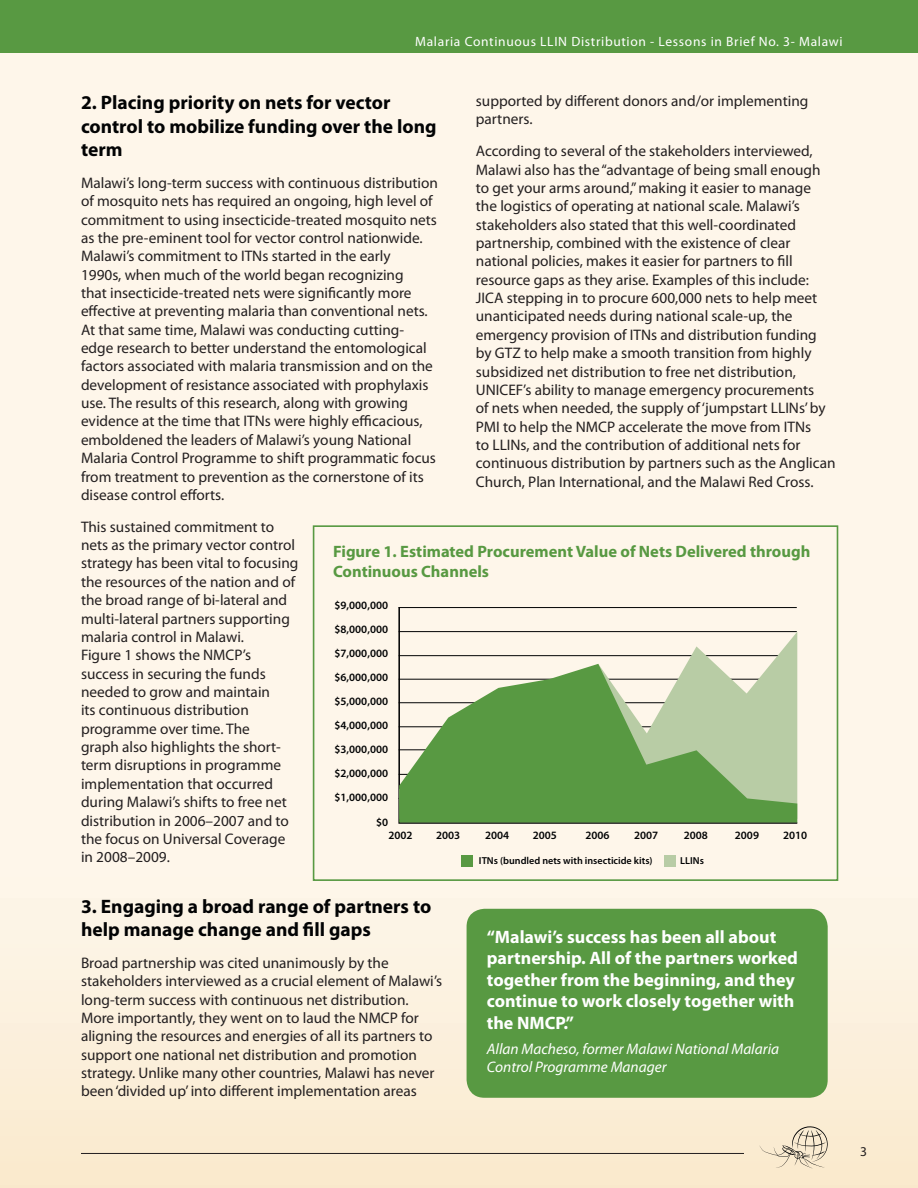
<style>
.page{position:relative;width:918px;height:1188px;background:#fff}
.page>*{position:absolute;margin:0;border:0;box-sizing:border-box;transform-origin:0 0}
.t1{font:700 19.5px/23.4px "Myriad Pro";color:#020304}
.t2{font:700 18px/21.6px "Myriad Pro";color:#fff}
.t3{font:700 16.5px/19.8px "Myriad Pro";color:#589942}
.t4{font:15.3px/18.3px "Myriad Pro";color:#231f20}
.t5{font:italic 15.3px/18.3px "Myriad Pro";color:#fff}
.t6{font:13.5px "Myriad Pro";letter-spacing:.05em;color:#fff}
.t7{font:13.5px "Myriad Pro";color:#231f20}
.t8{font:600 11.25px/24px "Myriad Pro";color:#020304;text-align:right}
.t9{font:600 10.2px "Myriad Pro";color:#020304}
</style>
<div class="page">
<div style="left:0;top:21px;width:917px;height:1167px;background:#fef6ea"></div>
<div style="left:0;top:833px;width:918px;height:355px;background:linear-gradient(to bottom,#fef7ed,#f9eace)"></div>
<div style="left:0;top:0;width:918px;height:52px;background:#589942"></div>
<svg style="left:759px;top:1126px;width:69px;height:43px"></svg>
<hr style="left:81px;top:1153px;width:663px;height:1px;background:#231f20">
<div style="left:313px;top:525px;width:525px;height:356px;border:2px solid #589942"></div>
<svg style="left:398px;top:607px;width:400px;height:217px"></svg>
<hr style="left:399px;top:607px;width:398px;height:1px;background:#020304">
<hr style="left:399px;top:631px;width:398px;height:1px;background:#020304">
<svg style="left:399px;top:632px;width:398px;height:32px"></svg>
<svg style="left:399px;top:664px;width:398px;height:158px;fill:#589942"></svg>
<div style="left:461px;top:855px;width:12px;height:11px;background:#589942"></div>
<div style="left:664px;top:855px;width:11px;height:11px;background:#b8cca5"></div>
<div style="left:467px;top:909px;width:361px;height:189px;background:#589942;border-radius:18px"></div>
<p class="t6" style="left:415px;top:33px;width:429px">Malaria Continuous LLIN Distribution - Lessons in Brief No. 3- Malawi</p>
<p class="t4" style="left:476px;top:91px;width:334px">supported by different donors and/or implementing partners.</p>
<p class="t4" style="left:476px;top:142px;width:361px">According to several of the stakeholders interviewed, Malawi also has the “advantage of being small enough to get your arms around,” making it easier to manage the logistics of operating at national scale. Malawi’s stakeholders also stated that this well-coordinated partnership, combined with the existence of clear national policies, makes it easier for partners to fill resource gaps as they arise. Examples of this include:<br>JICA stepping in to procure 600,000 nets to help meet unanticipated needs during national scale-up, the emergency provision of ITNs and distribution funding by GTZ to help make a smooth transition from highly subsidized net distribution to free net distribution, UNICEF’s ability to manage emergency procurements<br>of nets when needed, the supply of ‘jumpstart LLINs’ by PMI to help the NMCP accelerate the move from ITNs<br>to LLINs, and the contribution of additional nets for continuous distribution by partners such as the Anglican Church, Plan International, and the Malawi Red Cross.</p>
<p class="t1" style="left:81px;top:90px;width:357px">2. Placing priority on nets for vector control to mobilize funding over the long term</p>
<p class="t4" style="left:81px;top:173px;width:359px">Malawi’s long-term success with continuous distribution of mosquito nets has required an ongoing, high level of commitment to using insecticide-treated mosquito nets as the pre-eminent tool for vector control nationwide.<br>Malawi’s commitment to ITNs started in the early<br>1990s, when much of the world began recognizing<br>that insecticide-treated nets were significantly more effective at preventing malaria than conventional nets.<br>At that same time, Malawi was conducting cutting&shy;edge research to better understand the entomological factors associated with malaria transmission and on the development of resistance associated with prophylaxis use. The results of this research, along with growing evidence at the time that ITNs were highly efficacious, emboldened the leaders of Malawi’s young National Malaria Control Programme to shift programmatic focus from treatment to prevention as the cornerstone of its disease control efforts.</p>
<p class="t4" style="left:81px;top:517px;width:219px">This sustained commitment to nets as the primary vector control strategy has been vital to focusing the resources of the nation and of the broad range of bi-lateral and multi-lateral partners supporting malaria control in Malawi.<br>Figure 1 shows the NMCP’s success in securing the funds needed to grow and maintain<br>its continuous distribution programme over time. The<br>graph also highlights the short&shy;term disruptions in programme implementation that occurred during Malawi’s shifts to free net distribution in 2006–2007 and to the focus on Universal Coverage in 2008–2009.</p>
<p class="t1" style="left:81px;top:894px;width:352px">3. Engaging a broad range of partners to help manage change and fill gaps</p>
<p class="t4" style="left:81px;top:953px;width:363px">Broad partnership was cited unanimously by the stakeholders interviewed as a crucial element of Malawi’s long-term success with continuous net distribution.<br>More importantly, they went on to laud the NMCP for aligning the resources and energies of all its partners to support one national net distribution and promotion strategy. Unlike many other countries, Malawi has never been ‘divided up’ into different implementation areas</p>
<p class="t3" style="left:333px;top:541px;width:479px">Figure 1. Estimated Procurement Value of Nets Delivered through<br>Continuous Channels</p>
<p class="t8" style="left:335px;top:593px;width:55px">$9,000,000</p>
<p class="t8" style="left:335px;top:617px;width:55px">$8,000,000</p>
<p class="t8" style="left:335px;top:641px;width:55px">$7,000,000 $6,000,000 $5,000,000 $4,000,000 $3,000,000 $2,000,000 $1,000,000 $0</p>
<p class="t8" style="left:388px;top:823px;width:26px">2002</p>
<p class="t8" style="left:436px;top:823px;width:26px">2003</p>
<p class="t8" style="left:485px;top:823px;width:26px">2004</p>
<p class="t8" style="left:533px;top:823px;width:26px">2005</p>
<p class="t8" style="left:586px;top:823px;width:26px">2006</p>
<p class="t8" style="left:634px;top:823px;width:26px">2007</p>
<p class="t8" style="left:684px;top:823px;width:26px">2008</p>
<p class="t8" style="left:735px;top:823px;width:26px">2009</p>
<p class="t8" style="left:783px;top:823px;width:26px">2010</p>
<p class="t9" style="left:479px;top:855px;width:175px">ITNs (bundled nets with insecticide kits)</p>
<p class="t9" style="left:680px;top:855px;width:25px">LLINs</p>
<p class="t2" style="left:487px;top:925px;width:313px">“Malawi’s success has been all about partnership. All of the partners worked together from the beginning, and they continue to work closely together with the NMCP.”</p>
<p class="t5" style="left:487px;top:1040px;width:294px">Allan Macheso, former Malawi National Malaria<br>Control Programme Manager</p>
<p class="t7" style="left:860px;top:1143px;width:8px">3</p>
</div>
